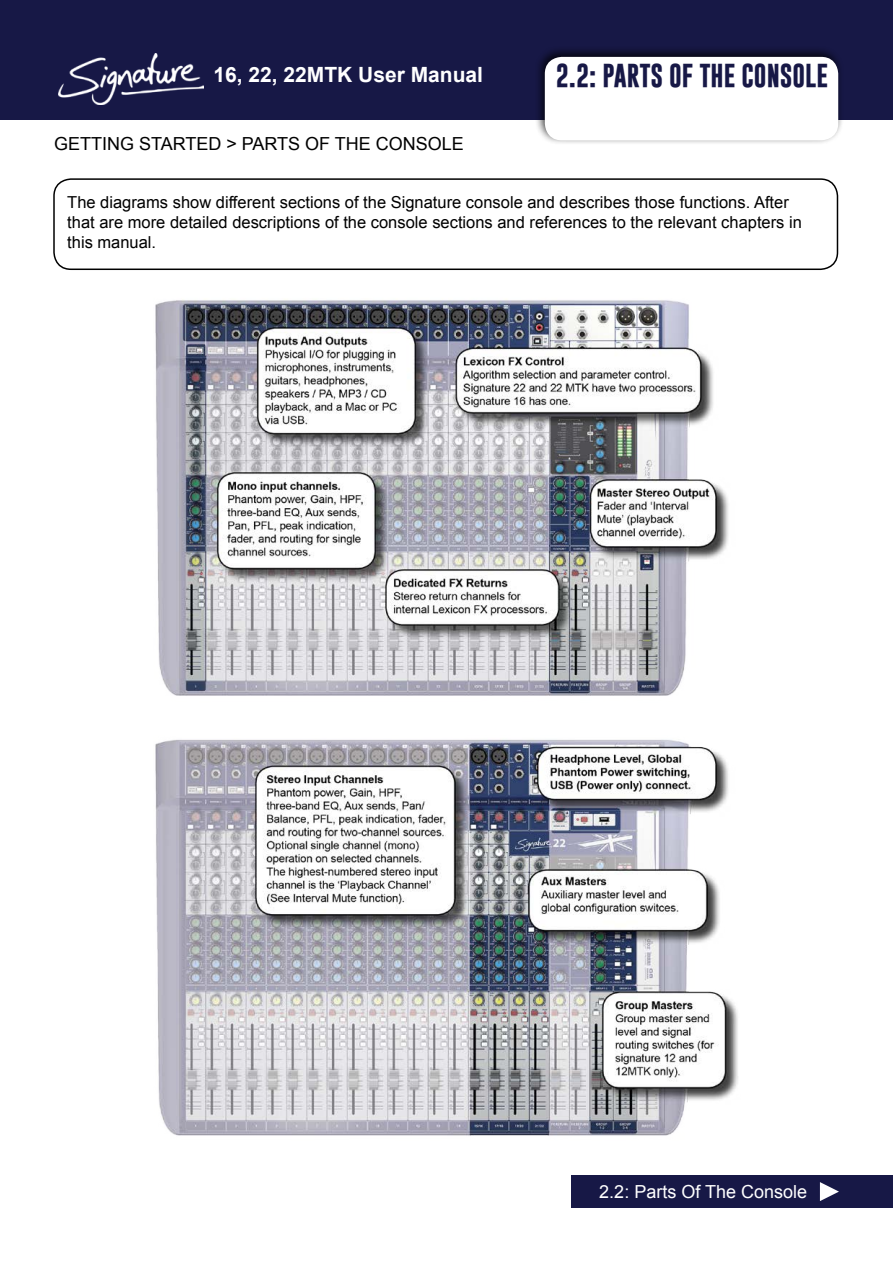
<style>
.page{position:relative;width:893px;height:1263px;background:#fff}
.page>*{position:absolute;margin:0;border:0;box-sizing:border-box;transform-origin:0 0}
.t1{font:700 24px "Gobold";color:#171846}
.t2{font:700 21px "Arial";color:#fff}
.t3{font:18px "Arial";color:#000}
.t4{font:18px "Arial";color:#fff}
.t5{font:16.5px/19.8px "Arial";color:#000}
</style>
<div class="page">
<div style="left:0;top:0;width:893px;height:119px;background:#171846"></div>
<div style="left:572px;top:1175px;width:321px;height:33px;background:#171846"></div>
<div style="left:534px;top:45px;width:310px;height:100px;background:#000;opacity:.75"></div>
<div style="left:545px;top:57px;width:293px;height:83px;background:#fff;border-radius:17px"></div>
<img style="left:155px;top:300px;width:583px;height:836px">
<svg style="left:820px;top:1182px;width:19px;height:19px"></svg>
<img style="left:59px;top:54px;width:145px;height:51px">
<div style="left:53px;top:178px;width:785px;height:92px;border:2px solid #000;border-radius:17px"></div>
<p class="t2" style="left:213px;top:60px;width:271px">16, 22, 22MTK User Manual</p>
<h1 class="t1" style="left:556px;top:60px;width:274px">2.2: PARTS OF THE CONSOLE</h1>
<p class="t3" style="left:54px;top:131px;width:411px">GETTING STARTED &gt; PARTS OF THE CONSOLE</p>
<p class="t5" style="left:67px;top:193px;width:736px">The diagrams show different sections of the Signature console and describes those functions. After that are more detailed descriptions of the console sections and references to the relevant chapters in this manual.</p>
<p class="t4" style="left:599px;top:1179px;width:209px">2.2: Parts Of The Console</p>
</div>
